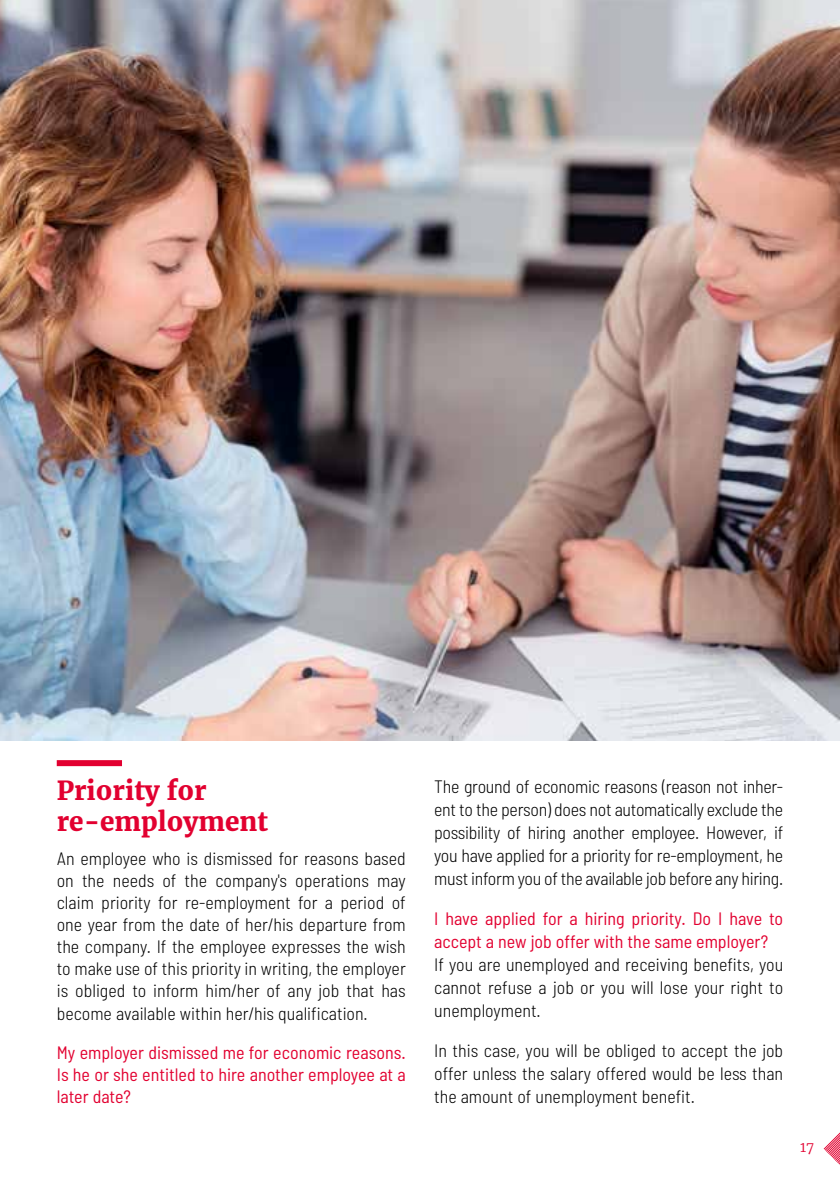
<style>
.page{position:relative;width:840px;height:1191px;background:#fff}
.page>*{position:absolute;margin:0;border:0;box-sizing:border-box;transform-origin:0 0}
.t1{font:900 26px/31.4px "Merriweather";color:#e20030}
.t2{font:300 semi-condensed 18px/23px "Barlow";color:#000;text-align:justify}
.t3{font:semi-condensed 18px/22px "Barlow";color:#e20030;text-align:justify}
.t4{font:300 14px "Merriweather";color:#e20030}
</style>
<div class="page">
<svg style="left:823px;top:1133px;width:16px;height:31px"></svg>
<div style="left:57px;top:760px;width:65px;height:6px;background:#e20030"></div>
<img style="left:0;top:0;width:839px;height:740px">
<h1 class="t1" style="left:57px;top:774px;width:213px">Priority for re-employment</h1>
<p class="t2" style="left:57px;top:847px;width:350px;line-height:22px">An employee who is dismissed for reasons based on the needs of the company's operations may claim priority for re-employment for a period of one year from the date of her/his departure from the company. If the employee expresses the wish to make use of this priority in writing, the employer is obliged to inform him/her of any job that has become available within her/his qualification.</p>
<p class="t3" style="left:57px;top:1040px;width:350px">My employer dismissed me for economic reasons.<br>Is he or she entitled to hire another employee at a later date?</p>
<p class="t2" style="left:434px;top:774px;width:350px">The ground of economic reasons (reason not inher&shy;ent to the person) does not automatically exclude the possibility of hiring another employee. However, if you have applied for a priority for re-employment, he must inform you of the available job before any hiring.</p>
<p class="t3" style="left:434px;top:906px;width:350px;line-height:23px">I have applied for a hiring priority. Do I have to accept a new job offer with the same employer?</p>
<p class="t2" style="left:434px;top:952px;width:350px">If you are unemployed and receiving benefits, you cannot refuse a job or you will lose your right to unemployment.</p>
<p class="t2" style="left:434px;top:1038px;width:350px">In this case, you will be obliged to accept the job offer unless the salary offered would be less than the amount of unemployment benefit.</p>
<p class="t4" style="left:799px;top:1137px;width:16px">17</p>
</div>
